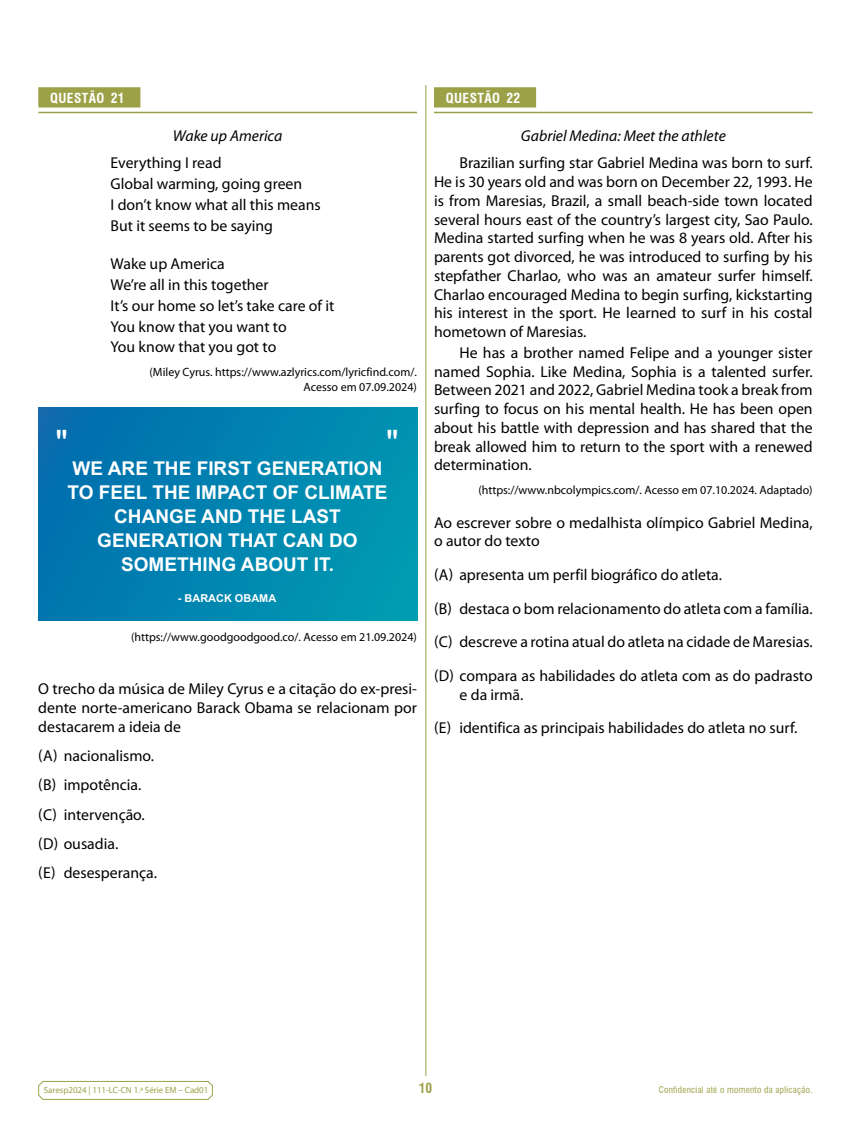
<style>
.page{position:relative;width:851px;height:1127px;background:#fff}
.page>*{position:absolute;margin:0;border:0;box-sizing:border-box;transform-origin:0 0}
.t1{font:35.1px "Arial";color:#fff}
.t2{font:700 19.05px/23.9px "Arial";color:#fff;text-align:center}
.t3{font:15.75px/18.8px "Myriad Pro";color:#000}
.t4{font:700 condensed 13.5px "Swiss 721 BT";letter-spacing:.03em;color:#fff}
.t5{font:700 condensed 13.5px "Swiss 721 BT";color:#9ca148}
.t6{font:12px/15px "Myriad Pro";color:#000;text-align:right}
.t7{font:700 10.95px "Arial";color:#fff}
.t8{font:9px "Myriad Pro";letter-spacing:-.005em;color:#9ca148}
.t9{font:condensed 9px "Swiss 721 BT";letter-spacing:.03em;color:#9ca148}
.s1{font-style:italic}
</style>
<div class="page">
<svg style="left:38px;top:1080px;width:175px;height:20px"></svg>
<hr style="left:425px;top:85px;width:1px;height:991px;background:#9ca148">
<div style="left:434px;top:87px;width:102px;height:20px;background:#9ca148"></div>
<hr style="left:434px;top:112px;width:378px;height:1px;background:#9ca148">
<div style="left:38px;top:87px;width:102px;height:20px;background:#9ca148"></div>
<hr style="left:38px;top:112px;width:379px;height:1px;background:#9ca148">
<div style="left:38px;top:407px;width:379px;height:213px;background:linear-gradient(to right,#016faf,#0098b2)"></div>
<p class="t4" style="left:50px;top:90px;width:76px">QUESTÃO 21</p>
<p class="t3" style="left:111px;top:122px;width:173px;line-height:27.3px;text-indent:62px"><span class="s1">Wake up America<br></span>Everything I read</p>
<p class="t3" style="left:111px;top:173px;width:211px;line-height:20.9px">Global warming, going green<br>I don’t know what all this means<br>But it seems to be saying</p>
<p class="t3" style="left:111px;top:253px;width:225px;line-height:20.9px">Wake up America<br>We’re all in this together<br>It’s our home so let’s take care of it<br>You know that you want to<br>You know that you got to</p>
<p class="t6" style="left:149px;top:364px;width:269px">(Miley Cyrus. https://www.azlyrics.com/lyricfind.com/.<br>Acesso em 07.09.2024)</p>
<p class="t1" style="left:55px;top:418px;width:14px">"</p>
<p class="t1" style="left:386px;top:418px;width:14px">"</p>
<p class="t2" style="left:67px;top:457px;width:321px">WE ARE THE FIRST GENERATION<br>TO FEEL THE IMPACT OF CLIMATE<br>CHANGE AND THE LAST<br>GENERATION THAT CAN DO<br>SOMETHING ABOUT IT.</p>
<p class="t7" style="left:178px;top:591px;width:100px">- BARACK OBAMA</p>
<p class="t6" style="left:131px;top:629px;width:287px">(https://www.goodgoodgood.co/. Acesso em 21.09.2024)</p>
<p class="t3" style="left:38px;top:679px;width:380px;text-align:justify">O trecho da música de Miley Cyrus e a citação do ex-presi&shy;dente norte-americano Barack Obama se relacionam por destacarem a ideia de</p>
<p class="t3" style="left:38px;top:741px;width:120px;line-height:29.4px">(A) nacionalismo. (B) impotência. (C) intervenção. (D) ousadia.<br>(E) desesperança.</p>
<p class="t4" style="left:446px;top:90px;width:76px">QUESTÃO 22</p>
<p class="t3" style="left:459px;top:122px;width:354px;line-height:27.3px;text-indent:61px"><span class="s1">Gabriel Medina: Meet the athlete<br></span>Brazilian surfing star Gabriel Medina was born to surf.</p>
<p class="t3" style="left:434px;top:172px;width:380px;text-align:justify">He is 30 years old and was born on December 22, 1993. He is from Maresias, Brazil, a small beach-side town located several hours east of the country’s largest city, Sao Paulo.<br>Medina started surfing when he was 8 years old. After his parents got divorced, he was introduced to surfing by his stepfather Charlao, who was an amateur surfer himself.<br>Charlao encouraged Medina to begin surfing, kickstarting his interest in the sport. He learned to surf in his costal hometown of Maresias.</p>
<p class="t3" style="left:434px;top:343px;width:380px;text-align:justify;text-indent:26px">He has a brother named Felipe and a younger sister named Sophia. Like Medina, Sophia is a talented surfer.<br>Between 2021 and 2022, Gabriel Medina took a break from surfing to focus on his mental health. He has been open about his battle with depression and has shared that the break allowed him to return to the sport with a renewed determination.</p>
<p class="t6" style="left:478px;top:482px;width:336px">(https://www.nbcolympics.com/. Acesso em 07.10.2024. Adaptado)</p>
<p class="t3" style="left:434px;top:513px;width:380px">Ao escrever sobre o medalhista olímpico Gabriel Medina, o autor do texto</p>
<p class="t3" style="left:434px;top:558px;width:380px;line-height:33.6px">(A) apresenta um perfil biográfico do atleta.<br>(B) destaca o bom relacionamento do atleta com a família. (C) descreve a rotina atual do atleta na cidade de Maresias. (D) compara as habilidades do atleta com as do padrasto</p>
<p class="t3" style="left:434px;top:677px;width:365px;line-height:33.6px;text-indent:26px">e da irmã.<br>(E) identifica as principais habilidades do atleta no surf.</p>
<p class="t8" style="left:44px;top:1085px;width:166px">Saresp2024 | 111-LC-CN 1.ª Série EM – Cad01</p>
<p class="t5" style="left:418px;top:1079px;width:15px">10</p>
<p class="t9" style="left:658px;top:1084px;width:155px">Confidencial até o momento da aplicação.</p>
</div>
